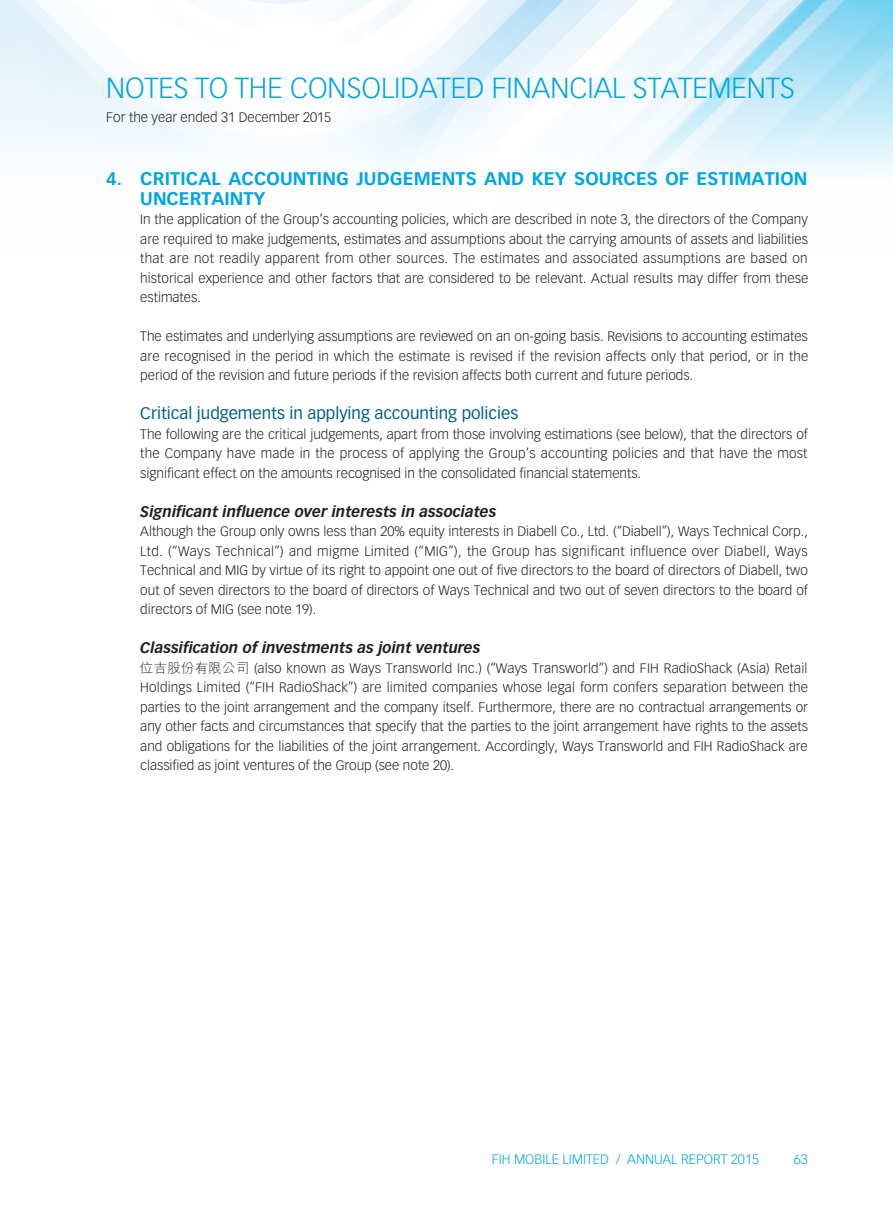
<style>
.page{position:relative;width:893px;height:1212px;background:#fff}
.page>*{position:absolute;margin:0;border:0;box-sizing:border-box;transform-origin:0 0}
.t1{font:300 28.5px "Vectora LT Std";color:#00a5e3}
._01_H1{font:700 18px/19.5px "Vectora LT Std";letter-spacing:.01em;color:#00a5e3}
._02_H2{font:16.5px "Vectora LT Std";color:#006189}
._03_H3{font:italic 700 15px "Vectora LT Std";color:#231f20}
._00_txt{font:300 13.5px/19.5px "Vectora LT Std";color:#231f20;text-align:justify}
.t2{font:300 13.5px "Vectora LT Std";color:#00a5e3}
.s1{font-family:"M Hei HK"}
</style>
<div class="page">
<img style="left:0;top:0;width:893px;height:175px">
<h1 class="t1" style="left:106px;top:71px;width:690px">NOTES TO THE CONSOLIDATED FINANCIAL STATEMENTS</h1>
<p class="_00_txt" style="left:106px;top:107px;width:226px">For the year ended 31 December 2015</p>
<p class="_01_H1" style="left:140px;top:169px;width:669px;text-indent:-34px">4. CRITICAL ACCOUNTING JUDGEMENTS AND KEY SOURCES OF ESTIMATION<br>UNCERTAINTY</p>
<p class="_00_txt" style="left:140px;top:210px;width:669px">In the application of the Group’s accounting policies, which are described in note 3, the directors of the Company are required to make judgements, estimates and assumptions about the carrying amounts of assets and liabilities that are not readily apparent from other sources. The estimates and associated assumptions are based on historical experience and other factors that are considered to be relevant. Actual results may differ from these estimates.</p>
<p class="_00_txt" style="left:140px;top:327px;width:669px">The estimates and underlying assumptions are reviewed on an on-going basis. Revisions to accounting estimates are recognised in the period in which the estimate is revised if the revision affects only that period, or in the period of the revision and future periods if the revision affects both current and future periods.</p>
<p class="_02_H2" style="left:140px;top:403px;width:379px">Critical judgements in applying accounting policies</p>
<p class="_00_txt" style="left:140px;top:424px;width:669px">The following are the critical judgements, apart from those involving estimations (see below), that the directors of the Company have made in the process of applying the Group’s accounting policies and that have the most significant effect on the amounts recognised in the consolidated financial statements.</p>
<p class="_03_H3" style="left:140px;top:502px;width:358px">Significant influence over interests in associates</p>
<p class="_00_txt" style="left:140px;top:522px;width:669px">Although the Group only owns less than 20% equity interests in Diabell Co., Ltd. (“Diabell”), Ways Technical Corp., Ltd. (“Ways Technical”) and migme Limited (“MIG”), the Group has significant influence over Diabell, Ways Technical and MIG by virtue of its right to appoint one out of five directors to the board of directors of Diabell, two out of seven directors to the board of directors of Ways Technical and two out of seven directors to the board of directors of MIG (see note 19).</p>
<p class="_03_H3" style="left:140px;top:639px;width:342px">Classification of investments as joint ventures</p>
<p class="_00_txt" style="left:140px;top:658px;width:669px"><span class="s1">位吉股份有限公司</span> (also known as Ways Transworld Inc.) (“Ways Transworld”) and FIH RadioShack (Asia) Retail Holdings Limited (“FIH RadioShack”) are limited companies whose legal form confers separation between the parties to the joint arrangement and the company itself. Furthermore, there are no contractual arrangements or any other facts and circumstances that specify that the parties to the joint arrangement have rights to the assets and obligations for the liabilities of the joint arrangement. Accordingly, Ways Transworld and FIH RadioShack are classified as joint ventures of the Group (see note 20).</p>
<p class="t2" style="left:492px;top:1151px;width:269px">FIH MOBILE LIMITED / ANNUAL REPORT 2015</p>
<p class="t2" style="left:794px;top:1151px;width:16px">63</p>
</div>
